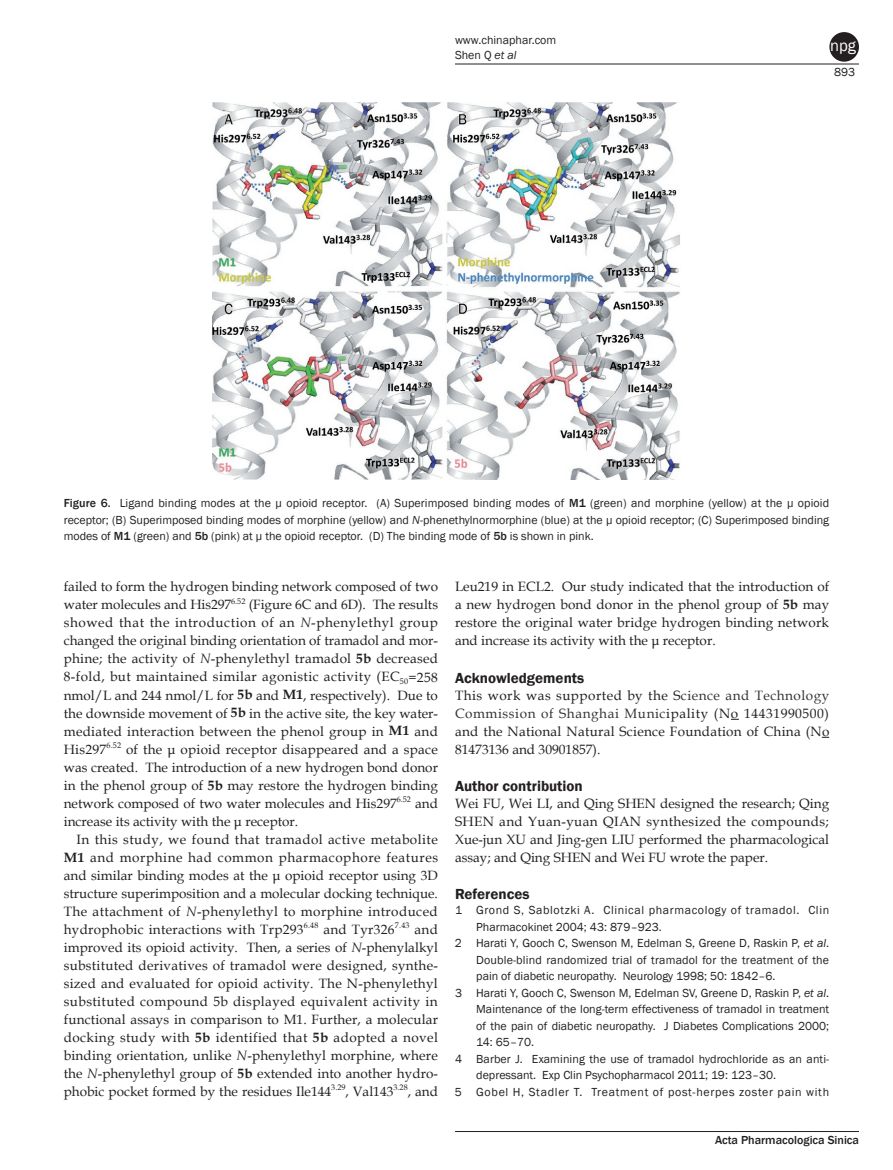
<style>
.page{position:relative;width:893px;height:1170px;background:#fff}
.page>*{position:absolute;margin:0;border:0;box-sizing:border-box;transform-origin:0 0}
.t1{font:16.5px "Franklin Gothic Book 2";color:#fff}
.t2{font:600 15px "Franklin Gothic";color:#231f20}
.t3{font:13.5px/18px "Book Antiqua 2";letter-spacing:.01em;color:#231f20;text-align:justify}
.t4{font:13.5px "Book Antiqua";color:#231f20}
.t5{font:13.5px/18px "Book Antiqua 2";letter-spacing:.035em;color:#231f20;text-align:right}
.t6{font:13.5px "Book Antiqua";letter-spacing:.02em;color:#231f20}
.t7{font:12px/16.5px "Franklin Gothic";color:#231f20}
.t8{font:12px/15px "Franklin Gothic Book 2";letter-spacing:.01em;color:#231f20}
.t9{font:12px "Franklin Gothic";letter-spacing:.05em;color:#231f20}
.t10{font:12px "Franklin Gothic Book 2";letter-spacing:.055em;color:#231f20}
.t11{font:12px "Franklin Gothic Medium 2";color:#231f20}
.s1{font-family:"Franklin Gothic";font-style:italic}
.s2{font-family:"Franklin Gothic Medium 2"}
.s3{font-style:italic}
.s4{font-family:"Franklin Gothic Book 2"}
.s5{font-family:"Book Antiqua";font-style:italic}
.s6{font-family:"Book Antiqua";font-weight:700}
.s7{font-family:"Book Antiqua 2"}
.s8{color:#333334}
</style>
<div class="page">
<hr style="left:455px;top:64px;width:404px;height:1px;background:#231f20">
<hr style="left:455px;top:1131px;width:404px;height:1px;background:#231f20">
<div style="left:829px;top:32px;width:30px;height:30px;background:#231f20;border-radius:50%"></div>
<img style="left:213px;top:102px;width:467px;height:378px">
<p class="t8" style="left:455px;top:32px;width:103px">www.chinaphar.com<br>Shen Q <span class="s1">et al</span></p>
<p class="t1" style="left:830px;top:35px;width:27px">npg</p>
<p class="t8" style="left:834px;top:65px;width:23px">893</p>
<p class="t7" style="left:64px;top:495px;width:767px;text-align:justify"><span class="s2">Figure 6.</span> Ligand binding modes at the μ opioid receptor. (A) Superimposed binding modes of <span class="s2">M1</span> (green) and morphine (yellow) at the μ opioid receptor; (B) Superimposed binding modes of morphine (yellow) and <span class="s3">N</span>-phenethylnormorphine (blue) at the μ opioid receptor; (C) Superimposed binding <span class="s4">modes of</span> <span class="s2">M1</span> <span class="s4">(green) and</span> <span class="s2">5b</span> (pink) at μ the opioid receptor. (D) The binding mode of <span class="s2">5b</span> <span class="s4">is shown in pink.</span></p>
<p class="t3" style="left:64px;top:577px;width:376px">failed to form the hydrogen binding network composed of two water molecules and His297<sup>6.52</sup> (Figure 6C and 6D). The results showed that the introduction of an <span class="s5">N</span>-phenylethyl group changed the original binding orientation of tramadol and mor&shy;phine; the activity of <span class="s5">N</span>-phenylethyl tramadol <span class="s6">5b</span> decreased 8-fold, but maintained similar agonistic activity (EC<sub>50</sub>=258 nmol/L and 244 nmol/L for <span class="s6">5b</span> and <span class="s6">M1</span>, respectively). Due to the downside movement of <span class="s6">5b</span> in the active site, the key water&shy;mediated interaction between the phenol group in <span class="s6">M1</span> and</p>
<p class="t6" style="left:64px;top:739px;width:376px"><span class="s7">His297</span><sup>6.52</sup> of the μ opioid receptor disappeared and a space</p>
<p class="t3" style="left:64px;top:757px;width:376px">was created. The introduction of a new hydrogen bond donor in the phenol group of <span class="s6">5b</span> may restore the hydrogen binding network composed of two water molecules and His297<sup>6.52</sup> and</p>
<p class="t4" style="left:64px;top:811px;width:236px">increase its activity with the μ receptor.</p>
<p class="t5" style="left:64px;top:829px;width:376px">In this study, we found that tramadol active metabolite<br><span class="s6">M1</span> and morphine had common pharmacophore features</p>
<p class="t4" style="left:64px;top:865px;width:376px">and similar binding modes at the μ opioid receptor using 3D</p>
<p class="t3" style="left:64px;top:883px;width:376px">structure superimposition and a molecular docking technique.<br>The attachment of <span class="s5">N</span>-phenylethyl to morphine introduced hydrophobic interactions with Trp293<sup>6.48</sup> and Tyr326<sup>7.43</sup> and improved its opioid activity. Then, a series of <span class="s5">N</span>-phenylalkyl substituted derivatives of tramadol were designed, synthe&shy;sized and evaluated for opioid activity. The N-phenylethyl substituted compound 5b displayed equivalent activity in functional assays in comparison to M1. Further, a molecular docking study with <span class="s6">5b</span> identified that <span class="s6">5b</span> adopted a novel binding orientation, unlike <span class="s5">N</span>-phenylethyl morphine, where the <span class="s5">N</span>-phenylethyl group of <span class="s6">5b</span> extended into another hydro&shy;phobic pocket formed by the residues Ile144<sup>3.29</sup>, Val143<sup>3.28</sup>, and</p>
<p class="t3" style="left:455px;top:577px;width:376px">Leu219 in ECL2. Our study indicated that the introduction of a new hydrogen bond donor in the phenol group of <span class="s6">5b</span> may restore the original water bridge hydrogen binding network</p>
<p class="t4" style="left:455px;top:631px;width:262px">and increase its activity with the μ receptor.</p>
<p class="t2" style="left:455px;top:668px;width:131px">Acknowledgements</p>
<p class="t3" style="left:455px;top:685px;width:376px">This work was supported by the S<span class="s8">cience and Technology Commission of Shanghai Munic</span>ipality (No 14431990500) and the National Natural Science Foundation of China (No 81473136 and 30901857).</p>
<p class="t2" style="left:455px;top:776px;width:129px">Author contribution</p>
<p class="t3" style="left:455px;top:793px;width:376px">Wei FU, Wei LI, and Qing SHEN designed the research; Qing SHEN and Yuan-yuan QIAN synthesized the compounds; Xue-jun XU and Jing-gen LIU performed the pharmacological assay; and Qing SHEN and Wei FU wrote the paper.</p>
<p class="t2" style="left:455px;top:884px;width:76px">References</p>
<p class="t9" style="left:455px;top:902px;width:376px">1 Grond S, Sablotzki A. Clinical pharmacology of tramadol. Clin</p>
<p class="t7" style="left:476px;top:918px;width:187px">Pharmacokinet 2004; 43: 879–923.</p>
<p class="t7" style="left:455px;top:935px;width:376px">2 Harati Y, Gooch C, Swenson M, Edelman S, Greene D, Raskin P, <span class="s3">et al</span><span class="s4">.</span></p>
<p class="t8" style="left:476px;top:952px;width:354px">Double-blind randomized trial of tramadol for the treatment of the</p>
<p class="t7" style="left:455px;top:968px;width:376px;text-indent:21px">pain of diabetic neuropathy. Neurology 1998; 50: 1842–6.<br>3 Harati Y, Gooch C, Swenson M, Edelman SV, Greene D, Raskin P, <span class="s3">et al</span><span class="s4">.</span></p>
<p class="t8" style="left:476px;top:1001px;width:354px">Maintenance of the long-term effectiveness of tramadol in treatment</p>
<p class="t7" style="left:476px;top:1017px;width:354px">of the pain of diabetic neuropathy. J Diabetes Complications 2000;</p>
<p class="t8" style="left:455px;top:1034px;width:375px;line-height:16.5px;text-indent:21px">14: 65–70.<br>4 Barber J. Examining the use of tramadol hydrochloride as an anti-</p>
<p class="t7" style="left:476px;top:1067px;width:301px">depressant. Exp Clin Psychopharmacol 2011; 19: 123–30.</p>
<p class="t10" style="left:455px;top:1084px;width:376px">5 Gobel H, Stadler T. Treatment of post-herpes zoster pain with</p>
<p class="t11" style="left:715px;top:1132px;width:145px">Acta Pharmacologica Sinica</p>
</div>
